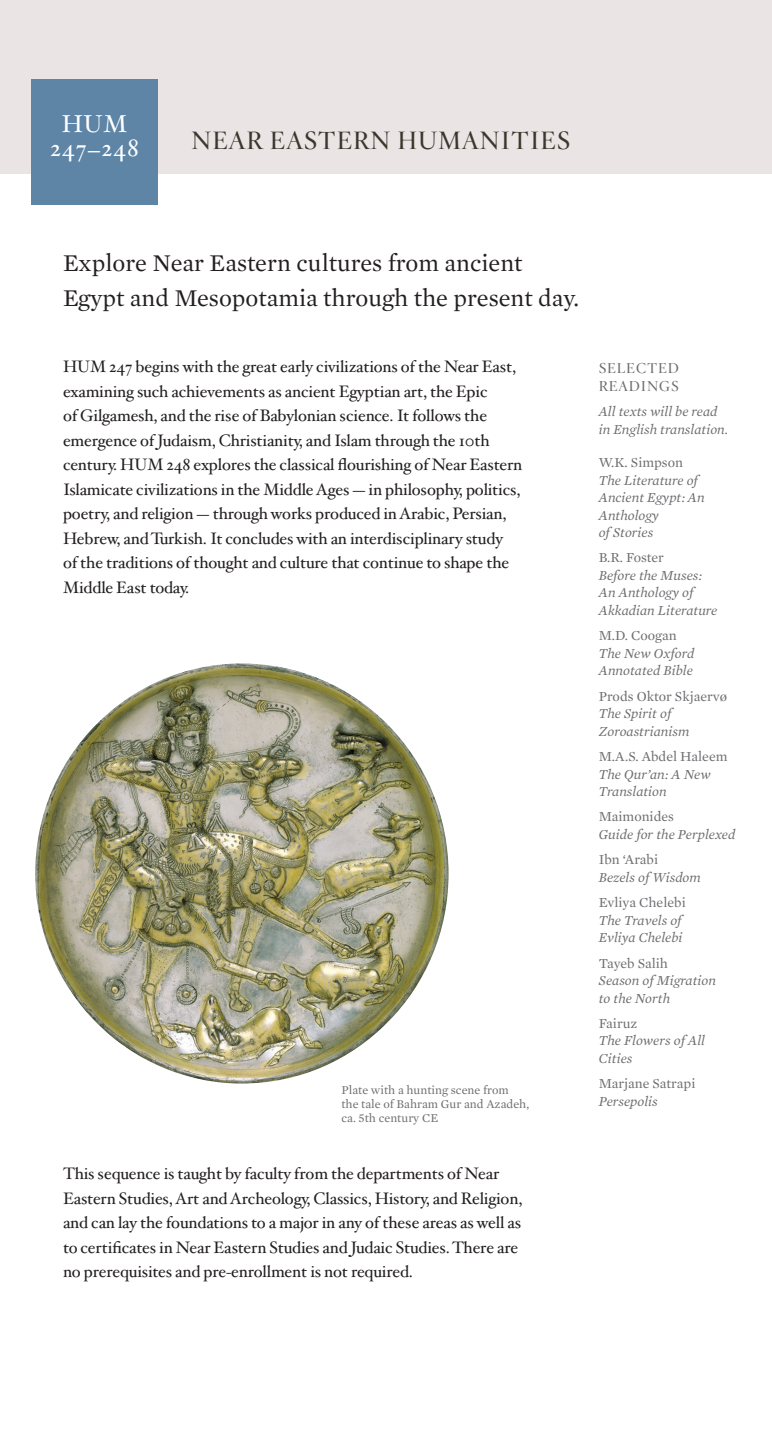
<style>
.page{position:relative;width:772px;height:1449px;background:#fff}
.page>*{position:absolute;margin:0;border:0;box-sizing:border-box;transform-origin:0 0}
.t1{font:24.5px/35px "Mercury Text G1 Roman";color:#231f20}
.t2{font:600 24.5px "Hoefler Titling";letter-spacing:.04em;color:#3a372d}
.t3{font:24.5px/24.5px "Hoefler Txt";letter-spacing:.03em;color:#fff;text-align:center}
.t4{font:16.62px/24.5px "Hoefler Txt";letter-spacing:-.01em;color:#231f20}
.t5{font:italic 14px/17.5px "Mercury Text G1";color:#6c6d70}
.t6{font:14px/17.5px "Mercury Text G1 Roman";color:#6c6d70}
.t7{font:600 14px/17.5px "Hoefler Titling";letter-spacing:.06em;color:#6c6d70}
.t8{font:12.25px/14px "Mercury Text G1 Roman";color:#6c6d70}
.s1{font-family:"Mercury Text G1 Roman";font-style:normal}
.s2{font-family:"Mercury Text G1";font-style:italic}
</style>
<div class="page">
<div style="left:0;top:0;width:772px;height:173px;background:#eae5e4"></div>
<div style="left:32px;top:79px;width:126px;height:126px;background:#5e85a6"></div>
<img style="left:35px;top:663px;width:413px;height:421px">
<p class="t3" style="left:50px;top:110px;width:90px">HUM<br>247–248</p>
<p class="t2" style="left:192px;top:121px;width:380px">NEAR EASTERN HUMANITIES</p>
<p class="t1" style="left:63px;top:245px;width:517px">Explore Near Eastern cultures from ancient<br>Egypt and Mesopotamia through the present day.</p>
<p class="t4" style="left:63px;top:354px;width:461px">HUM 247 begins with the great early civilizations of the Near East, examining such achievements as ancient Egyptian art, the Epic<br>of Gilgamesh, and the rise of Babylonian science. It follows the emergence of Judaism, Christianity, and Islam through the 10th century. HUM 248 explores the classical flourishing of Near Eastern Islamicate civilizations in the Middle Ages — in philosophy, politics, poetry, and religion — through works produced in Arabic, Persian, Hebrew, and Turkish. It concludes with an interdisciplinary study<br>of the traditions of thought and culture that continue to shape the Middle East today.</p>
<p class="t8" style="left:341px;top:1083px;width:189px">Plate with a hunting scene from<br>the tale of Bahram Gur and Azadeh, ca. 5th century CE</p>
<p class="t4" style="left:63px;top:1161px;width:461px">This sequence is taught by faculty from the departments of Near Eastern Studies, Art and Archeology, Classics, History, and Religion, and can lay the foundations to a major in any of these areas as well as to certificates in Near Eastern Studies and Judaic Studies. There are no prerequisites and pre-enrollment is not required.</p>
<p class="t7" style="left:598px;top:359px;width:82px">SELECTED<br>READINGS</p>
<p class="t5" style="left:598px;top:403px;width:131px">All texts will be read in English translation.</p>
<p class="t5" style="left:598px;top:454px;width:108px"><span class="s1">W.K. Simpson<br></span>The Literature of<br>Ancient Egypt: An<br>Anthology<br>of Stories</p>
<p class="t5" style="left:598px;top:549px;width:120px"><span class="s1">B.R. Foster<br></span>Before the Muses:<br>An Anthology of<br>Akkadian Literature</p>
<p class="t5" style="left:598px;top:627px;width:97px"><span class="s1">M.D. Coogan<br></span>The New Oxford<br>Annotated Bible</p>
<p class="t5" style="left:598px;top:687px;width:130px"><span class="s1">Prods Oktor Skjaervø<br></span>The Spirit of<br>Zoroastrianism</p>
<p class="t5" style="left:598px;top:748px;width:130px"><span class="s1">M.A.S. Abdel Haleem<br></span>The Qur’an: A New<br>Translation</p>
<p class="t5" style="left:598px;top:808px;width:138px"><span class="s1">Maimonides<br></span>Guide for the Perplexed</p>
<p class="t5" style="left:598px;top:851px;width:104px"><span class="s1">Ibn ‘Arabi<br></span>Bezels of Wisdom</p>
<p class="t5" style="left:598px;top:894px;width:89px"><span class="s1">Evliya Chelebi<br></span>The Travels of<br>Evliya Chelebi</p>
<p class="t5" style="left:598px;top:954px;width:119px"><span class="s1">Tayeb Salih<br></span>Season of Migration to the North</p>
<p class="t5" style="left:598px;top:1015px;width:108px"><span class="s1">Fairuz<br></span>The Flowers of All<br>Cities</p>
<p class="t6" style="left:598px;top:1075px;width:98px">Marjane Satrapi<br><span class="s2">Persepolis</span></p>
</div>
